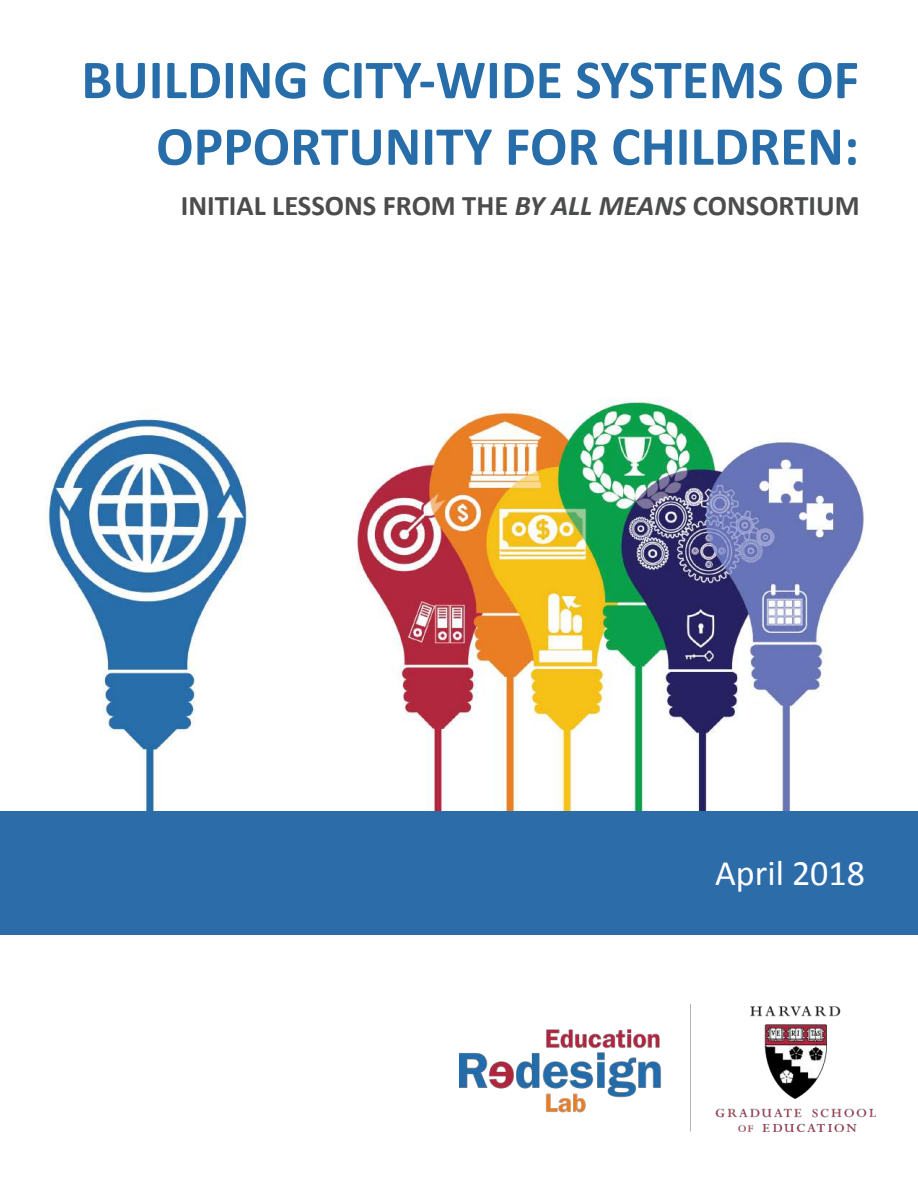
<style>
.page{position:relative;width:918px;height:1188px;background:#fff}
.page>*{position:absolute;margin:0;border:0;box-sizing:border-box;transform-origin:0 0}
.t1{font:700 55.5px/66.6px "Calibri";color:#276da9;text-align:right}
.t2{font:36px "Calibri";color:#fff}
.t3{font:700 28.5px "Calibri";color:#4b4c4d}
.s1{font-style:italic}
</style>
<div class="page">
<img style="left:46px;top:398px;width:819px;height:413px">
<div style="left:0;top:811px;width:918px;height:124px;background:#2c6ca9"></div>
<img style="left:459px;top:1004px;width:416px;height:127px">
<p class="t1" style="left:81px;top:46px;width:779px">BUILDING CITY-WIDE SYSTEMS OF<br>OPPORTUNITY FOR CHILDREN:</p>
<p class="t3" style="left:181px;top:187px;width:680px">INITIAL LESSONS FROM THE <span class="s1">BY ALL MEANS</span> CONSORTIUM</p>
<p class="t2" style="left:715px;top:851px;width:151px">April 2018</p>
</div>
